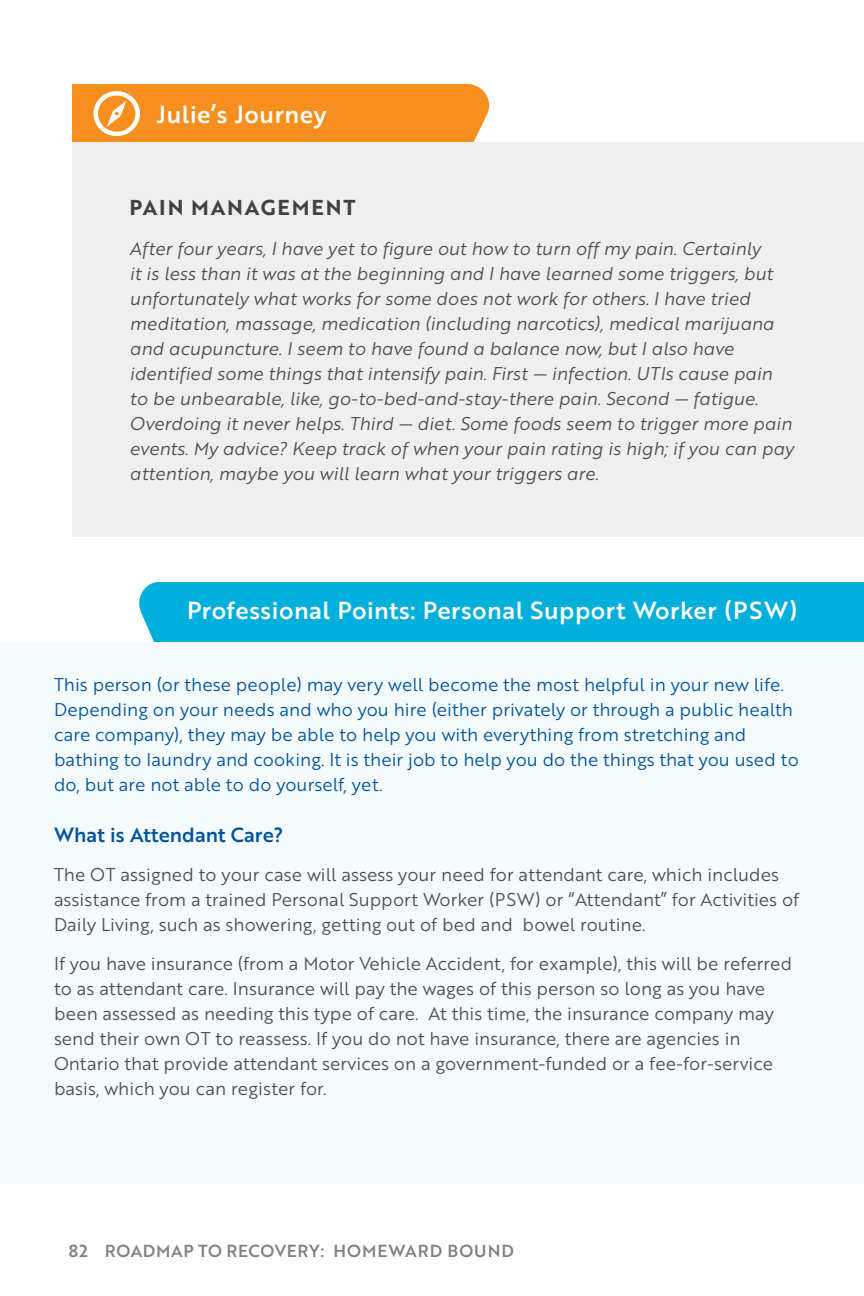
<style>
.page{position:relative;width:864px;height:1296px;background:#fff}
.page>*{position:absolute;margin:0;border:0;box-sizing:border-box;transform-origin:0 0}
.t1{font:24px "Brother 1816 Medium";letter-spacing:.02em;color:#fff}
.t2{font:21px "Brother 1816 Bold";letter-spacing:.09em;color:#414042}
.t3{font:20px "Brother 1816 Medium";color:#00549e}
.t4{font:18px/25px "Brother 1816 Book Italic";color:#4d4d4f}
.t5{font:18px/25px "Brother 1816 Book";color:#4d4d4f}
.t6{font:18px/25px "Brother 1816 Book";color:#00549e}
.t7{font:17px "Brother 1816 Medium";letter-spacing:.04em;color:#7e8083}
</style>
<div class="page">
<div style="left:72px;top:143px;width:792px;height:394px;background:#efeff0"></div>
<div style="left:72px;top:84px;width:417px;height:59px;background:#f78f1e"></div>
<div style="left:139px;top:582px;width:351px;height:60px;background:#00afdb"></div>
<div style="left:490px;top:582px;width:374px;height:66px;background:#00afdb"></div>
<div style="left:0;top:642px;width:864px;height:542px;background:#f5fbfd"></div>
<h1 class="t1" style="left:157px;top:96px;width:171px">Julie’s Journey</h1>
<p class="t2" style="left:130px;top:192px;width:227px">PAIN MANAGEMENT</p>
<p class="t4" style="left:130px;top:235px;width:666px">After four years, I have yet to figure out how to turn off my pain. Certainly<br>it is less than it was at the beginning and I have learned some triggers, but unfortunately what works for some does not work for others. I have tried meditation, massage, medication (including narcotics), medical marijuana and acupuncture. I seem to have found a balance now, but I also have identified some things that intensify pain. First — infection. UTIs cause pain to be unbearable, like, go-to-bed-and-stay-there pain. Second — fatigue.<br>Overdoing it never helps. Third — diet. Some foods seem to trigger more pain events. My advice? Keep track of when your pain rating is high; if you can pay attention, maybe you will learn what your triggers are.</p>
<h1 class="t1" style="left:187px;top:592px;width:612px">Professional Points: Personal Support Worker (PSW)</h1>
<p class="t6" style="left:54px;top:671px;width:746px">This person (or these people) may very well become the most helpful in your new life.<br>Depending on your needs and who you hire (either privately or through a public health care company), they may be able to help you with everything from stretching and bathing to laundry and cooking. It is their job to help you do the things that you used to do, but are not able to do yourself, yet.</p>
<p class="t3" style="left:54px;top:819px;width:231px">What is Attendant Care?</p>
<p class="t5" style="left:54px;top:861px;width:747px">The OT assigned to your case will assess your need for attendant care, which includes assistance from a trained Personal Support Worker (PSW) or “Attendant” for Activities of<br>Daily Living, such as showering, getting out of bed and bowel routine.</p>
<p class="t5" style="left:54px;top:951px;width:740px">If you have insurance (from a Motor Vehicle Accident, for example), this will be referred to as attendant care. Insurance will pay the wages of this person so long as you have been assessed as needing this type of care. At this time, the insurance company may send their own OT to reassess. If you do not have insurance, there are agencies in Ontario that provide attendant services on a government-funded or a fee-for-service basis, which you can register for.</p>
<p class="t7" style="left:69px;top:1238px;width:447px">82 ROADMAP TO RECOVERY: HOMEWARD BOUND</p>
</div>
